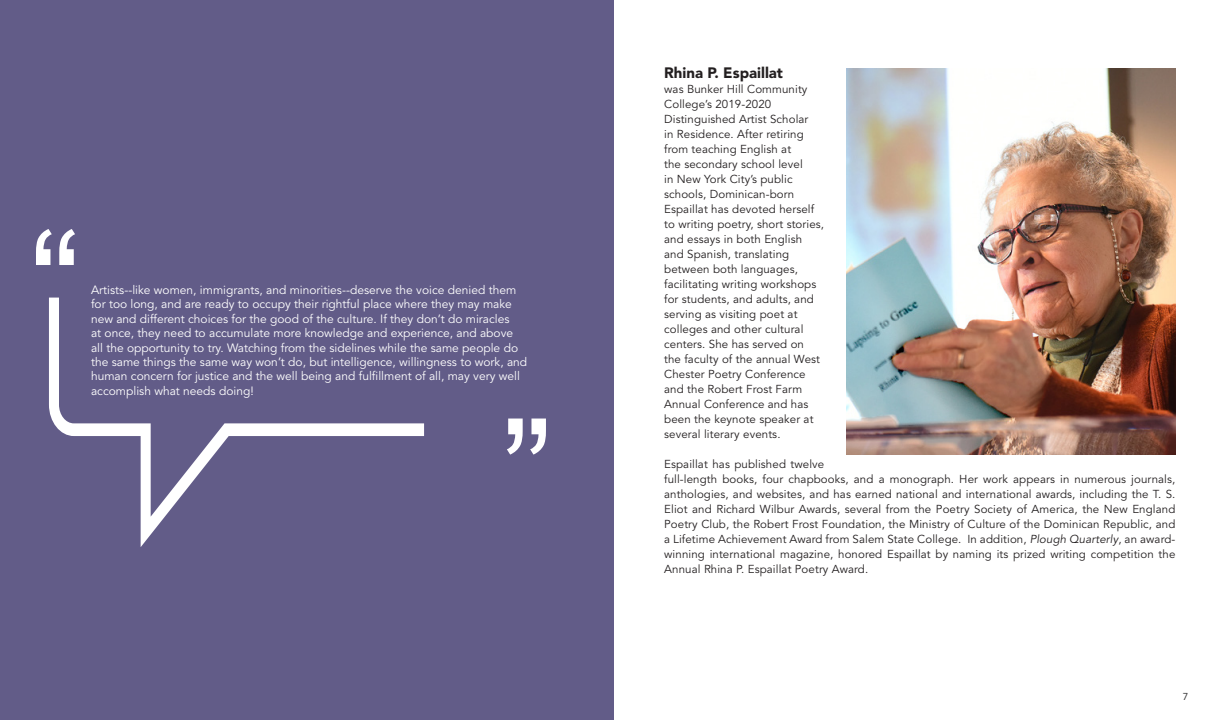
<style>
.page{position:relative;width:1224px;height:720px;background:#fff}
.page>*{position:absolute;margin:0;border:0;box-sizing:border-box;transform-origin:0 0}
.t1{font:900 15px "Avenir LT Std";color:#231f20}
.t2{font:12px/14.4px "Avenir LT Std";color:#fff}
.t3{font:11.5px/15px "Avenir LT Std";letter-spacing:.01em;color:#231f20}
.Body_Text{font:10px "Avenir LT Std";color:#3e3e3f}
.s1{font-style:italic}
</style>
<div class="page">
<div style="left:0;top:0;width:613px;height:720px;background:#625c88"></div>
<svg style="left:49px;top:298px;width:375px;height:249px"></svg>
<svg style="left:36px;top:229px;width:39px;height:36px"></svg>
<svg style="left:507px;top:419px;width:39px;height:36px"></svg>
<img style="left:847px;top:69px;width:328px;height:386px">
<p class="t2" style="left:91px;top:283px;width:438px">Artists--like women, immigrants, and minorities--deserve the voice denied them for too long, and are ready to occupy their rightful place where they may make new and different choices for the good of the culture. If they don’t do miracles<br>at once, they need to accumulate more knowledge and experience, and above all the opportunity to try. Watching from the sidelines while the same people do the same things the same way won’t do, but intelligence, willingness to work, and human concern for justice and the well being and fulfillment of all, may very well accomplish what needs doing!</p>
<p class="t1" style="left:664px;top:64px;width:120px">Rhina P. Espaillat</p>
<p class="t3" style="left:664px;top:82px;width:161px">was Bunker Hill Community<br>College’s 2019-2020<br>Distinguished Artist Scholar<br>in Residence. After retiring from teaching English at<br>the secondary school level<br>in New York City’s public schools, Dominican-born<br>Espaillat has devoted herself to writing poetry, short stories, and essays in both English and Spanish, translating between both languages, facilitating writing workshops for students, and adults, and serving as visiting poet at colleges and other cultural centers. She has served on<br>the faculty of the annual West<br>Chester Poetry Conference and the Robert Frost Farm<br>Annual Conference and has been the keynote speaker at several literary events.</p>
<p class="t3" style="left:664px;top:457px;width:513px">Espaillat has published twelve<br>full-length books, four chapbooks, and a monograph. Her work appears in numerous journals, anthologies, and websites, and has earned national and international awards, including the T. S.<br>Eliot and Richard Wilbur Awards, several from the Poetry Society of America, the New England Poetry Club, the Robert Frost Foundation, the Ministry of Culture of the Dominican Republic, and a Lifetime Achievement Award from Salem State College. In addition, <span class="s1">Plough Quarterly</span>, an award&shy;winning international magazine, honored Espaillat by naming its prized writing competition the Annual Rhina P. Espaillat Poetry Award.</p>
<p class="Body_Text" style="left:1183px;top:690px;width:7px">7</p>
</div>
